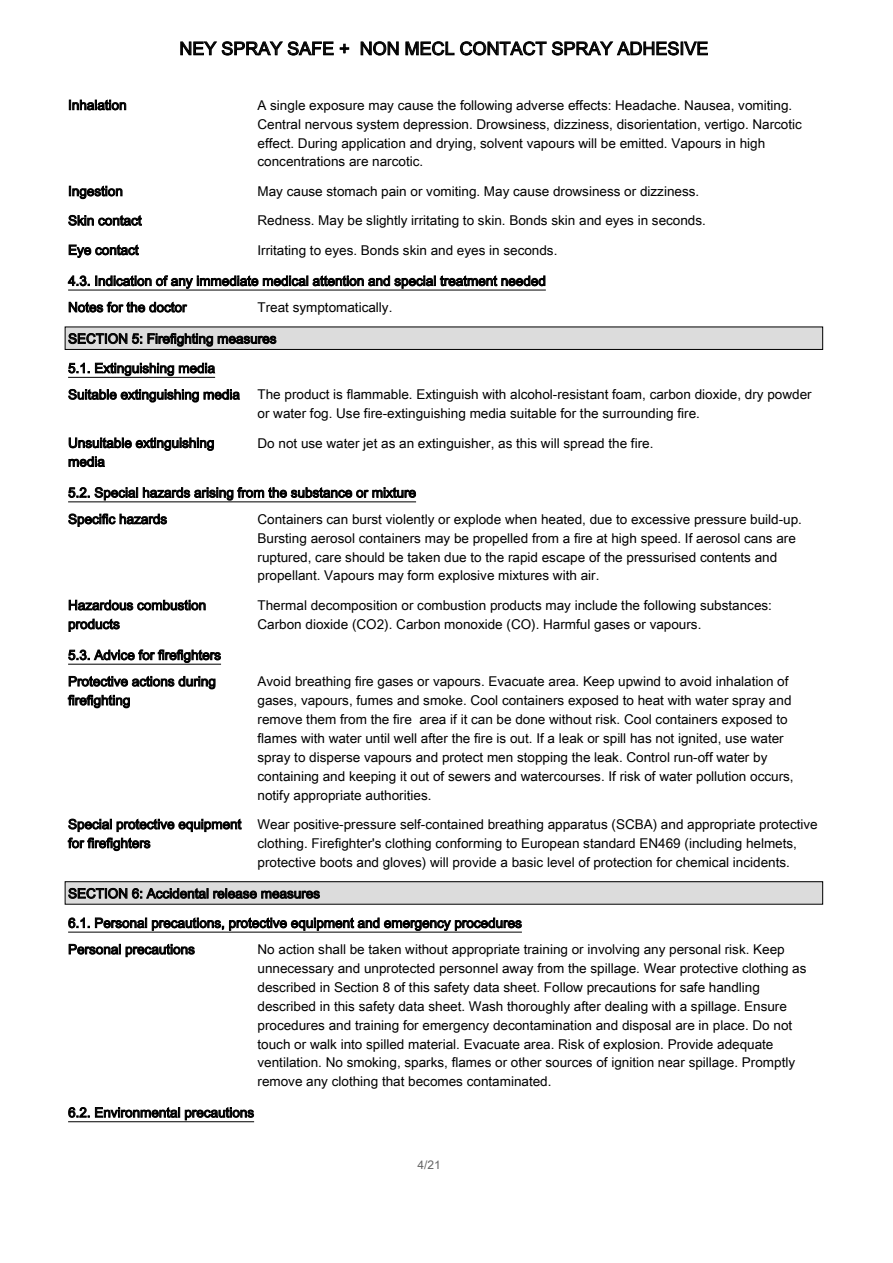
<style>
.page{position:relative;width:893px;height:1263px;background:#fff}
.page>*{position:absolute;margin:0;border:0;box-sizing:border-box;transform-origin:0 0}
.t1{font:18px "Arial Unicode MS";color:#000}
.t2{font:13.5px/18.9px "Arial Unicode MS";color:#000}
.t3{font:12px "Arial Unicode MS";color:#646464}
</style>
<div class="page">
<svg style="left:180px;top:41px;width:154px;height:15px"></svg>
<svg style="left:340px;top:44px;width:9px;height:9px"></svg>
<svg style="left:360px;top:41px;width:39px;height:15px"></svg>
<svg style="left:405px;top:41px;width:303px;height:15px"></svg>
<svg style="left:69px;top:99px;width:57px;height:11px"></svg>
<svg style="left:69px;top:186px;width:53px;height:13px"></svg>
<svg style="left:68px;top:215px;width:74px;height:11px"></svg>
<svg style="left:69px;top:244px;width:70px;height:14px"></svg>
<hr style="left:68px;top:290px;width:478px;height:1px;background:#000">
<svg style="left:68px;top:275px;width:477px;height:14px"></svg>
<svg style="left:69px;top:302px;width:118px;height:11px"></svg>
<div style="left:65px;top:327px;width:758px;height:22px;background:#dcdcdc"></div>
<div style="left:65px;top:327px;width:758px;height:23px;border:1px solid #000"></div>
<svg style="left:68px;top:333px;width:208px;height:14px"></svg>
<hr style="left:68px;top:377px;width:147px;height:1px;background:#000">
<svg style="left:68px;top:363px;width:147px;height:13px"></svg>
<svg style="left:68px;top:389px;width:172px;height:13px"></svg>
<svg style="left:69px;top:437px;width:145px;height:30px"></svg>
<hr style="left:68px;top:501px;width:348px;height:1px;background:#000">
<svg style="left:68px;top:487px;width:348px;height:14px"></svg>
<svg style="left:68px;top:513px;width:99px;height:14px"></svg>
<svg style="left:69px;top:600px;width:137px;height:10px"></svg>
<svg style="left:69px;top:618px;width:51px;height:14px"></svg>
<hr style="left:68px;top:664px;width:153px;height:1px;background:#000">
<svg style="left:68px;top:649px;width:153px;height:14px"></svg>
<svg style="left:69px;top:676px;width:146px;height:13px"></svg>
<svg style="left:68px;top:695px;width:62px;height:13px"></svg>
<svg style="left:68px;top:819px;width:174px;height:32px"></svg>
<div style="left:65px;top:882px;width:758px;height:22px;background:#dcdcdc"></div>
<div style="left:65px;top:881px;width:758px;height:23px;border:1px solid #000"></div>
<svg style="left:68px;top:887px;width:252px;height:12px"></svg>
<hr style="left:68px;top:932px;width:454px;height:1px;background:#000">
<svg style="left:68px;top:917px;width:454px;height:14px"></svg>
<svg style="left:69px;top:944px;width:126px;height:13px"></svg>
<hr style="left:68px;top:1121px;width:186px;height:1px;background:#000">
<svg style="left:68px;top:1107px;width:186px;height:13px"></svg>
<h1 class="t1" style="left:179px;top:35px;width:531px">NEY SPRAY SAFE + NON MECL CONTACT SPRAY ADHESIVE</h1>
<p class="t2" style="left:68px;top:95px;width:60px">Inhalation</p>
<p class="t2" style="left:257px;top:95px;width:546px">A single exposure may cause the following adverse effects: Headache. Nausea, vomiting.<br>Central nervous system depression. Drowsiness, dizziness, disorientation, vertigo. Narcotic effect. During application and drying, solvent vapours will be emitted. Vapours in high concentrations are narcotic.</p>
<p class="t2" style="left:68px;top:181px;width:56px">Ingestion</p>
<p class="t2" style="left:257px;top:181px;width:443px">May cause stomach pain or vomiting. May cause drowsiness or dizziness.</p>
<p class="t2" style="left:68px;top:211px;width:75px">Skin contact</p>
<p class="t2" style="left:257px;top:211px;width:450px">Redness. May be slightly irritating to skin. Bonds skin and eyes in seconds.</p>
<p class="t2" style="left:68px;top:240px;width:72px">Eye contact</p>
<p class="t2" style="left:257px;top:240px;width:301px">Irritating to eyes. Bonds skin and eyes in seconds.</p>
<p class="t2" style="left:68px;top:267px;width:479px;line-height:26.4px">4.3. Indication of any immediate medical attention and special treatment needed<br>Notes for the doctor</p>
<p class="t2" style="left:257px;top:297px;width:136px">Treat symptomatically.</p>
<p class="t2" style="left:68px;top:324px;width:210px;line-height:29.4px">SECTION 5: Firefighting measures<br>5.1. Extinguishing media</p>
<p class="t2" style="left:68px;top:385px;width:173px">Suitable extinguishing media</p>
<p class="t2" style="left:257px;top:385px;width:556px">The product is flammable. Extinguish with alcohol-resistant foam, carbon dioxide, dry powder or water fog. Use fire-extinguishing media suitable for the surrounding fire.</p>
<p class="t2" style="left:68px;top:433px;width:148px">Unsuitable extinguishing media</p>
<p class="t2" style="left:257px;top:433px;width:397px">Do not use water jet as an extinguisher, as this will spread the fire.</p>
<p class="t2" style="left:68px;top:479px;width:349px;line-height:26.4px">5.2. Special hazards arising from the substance or mixture<br>Specific hazards</p>
<p class="t2" style="left:257px;top:509px;width:546px">Containers can burst violently or explode when heated, due to excessive pressure build-up.<br>Bursting aerosol containers may be propelled from a fire at high speed. If aerosol cans are ruptured, care should be taken due to the rapid escape of the pressurised contents and propellant. Vapours may form explosive mixtures with air.</p>
<p class="t2" style="left:68px;top:595px;width:140px">Hazardous combustion products</p>
<p class="t2" style="left:257px;top:595px;width:516px">Thermal decomposition or combustion products may include the following substances:<br>Carbon dioxide (CO2). Carbon monoxide (CO). Harmful gases or vapours.</p>
<p class="t2" style="left:68px;top:641px;width:154px;line-height:26.4px">5.3. Advice for firefighters<br>Protective actions during</p>
<p class="t2" style="left:68px;top:690px;width:64px">firefighting</p>
<p class="t2" style="left:257px;top:672px;width:538px">Avoid breathing fire gases or vapours. Evacuate area. Keep upwind to avoid inhalation of gases, vapours, fumes and smoke. Cool containers exposed to heat with water spray and remove them from the fire area if it can be done without risk. Cool containers exposed to flames with water until well after the fire is out. If a leak or spill has not ignited, use water spray to disperse vapours and protect men stopping the leak. Control run-off water by containing and keeping it out of sewers and watercourses. If risk of water pollution occurs, notify appropriate authorities.</p>
<p class="t2" style="left:68px;top:814px;width:175px">Special protective equipment for firefighters</p>
<p class="t2" style="left:257px;top:814px;width:562px">Wear positive-pressure self-contained breathing apparatus (SCBA) and appropriate protective clothing. Firefighter's clothing conforming to European standard EN469 (including helmets, protective boots and gloves) will provide a basic level of protection for chemical incidents.</p>
<p class="t2" style="left:68px;top:878px;width:455px;line-height:29.4px">SECTION 6: Accidental release measures<br>6.1. Personal precautions, protective equipment and emergency procedures</p>
<p class="t2" style="left:68px;top:939px;width:128px">Personal precautions</p>
<p class="t2" style="left:257px;top:939px;width:550px">No action shall be taken without appropriate training or involving any personal risk. Keep unnecessary and unprotected personnel away from the spillage. Wear protective clothing as described in Section 8 of this safety data sheet. Follow precautions for safe handling described in this safety data sheet. Wash thoroughly after dealing with a spillage. Ensure procedures and training for emergency decontamination and disposal are in place. Do not touch or walk into spilled material. Evacuate area. Risk of explosion. Provide adequate ventilation. No smoking, sparks, flames or other sources of ignition near spillage. Promptly remove any clothing that becomes contaminated.</p>
<p class="t2" style="left:68px;top:1103px;width:187px">6.2. Environmental precautions</p>
<p class="t3" style="left:418px;top:1156px;width:25px">4/21</p>
</div>
